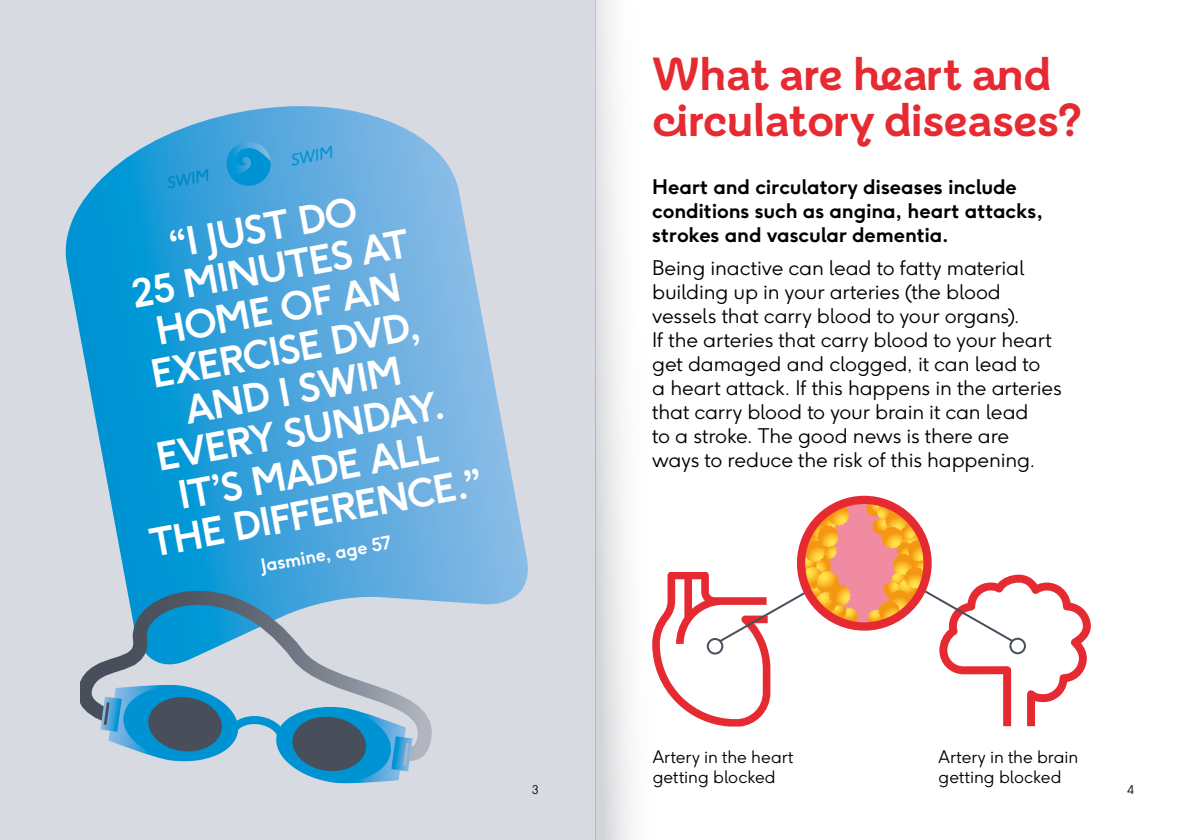
<style>
.page{position:relative;width:1191px;height:840px;background:#fff}
.page>*{position:absolute;margin:0;border:0;box-sizing:border-box;transform-origin:0 0}
.t1{font:700 46px/46px "BHF";letter-spacing:-.005em;color:#e62a32}
.t2{font:700 38.2px/41.4px "F37 Ginger";color:#fff;text-align:center}
.t3{font:300 20px/24px "F37 Ginger";letter-spacing:-.005em;color:#000}
.t4{font:700 20px/24px "F37 Ginger";letter-spacing:-.01em;color:#000}
.t5{font:700 18px "F37 Ginger";color:#fff}
.t6{font:300 17px/20.4px "F37 Ginger";color:#000}
.t7{font:italic 15.6px "F37 Ginger";color:#0093d3}
.t8{font:300 12px "F37 Ginger";color:#000}
</style>
<div class="page">
<div style="left:0;top:0;width:595px;height:839px;background:#d7dae0"></div>
<svg style="left:65px;top:106px;width:463px;height:499px"></svg>
<svg style="left:225px;top:141px;width:48px;height:46px;background:#239cd7"></svg>
<svg style="left:80px;top:564px;width:354px;height:197px"></svg>
<svg style="left:100px;top:684px;width:312px;height:100px"></svg>
<svg style="left:168px;top:169px;width:40px;height:19px"></svg>
<div style="left:800px;top:498px;width:128px;height:129px;background:#f08ba1;border-radius:50%"></div>
<svg style="left:865px;top:504px;width:225px;height:221px"></svg>
<svg style="left:669px;top:504px;width:189px;height:222px"></svg>
<div style="left:797px;top:495px;width:134px;height:135px;border:8px solid #e62a32;border-radius:50%"></div>
<svg style="left:708px;top:638px;width:14px;height:15px"></svg>
<div style="left:707px;top:637px;width:16px;height:17px;border:2px solid #484f5b;border-radius:50%"></div>
<svg style="left:1010px;top:638px;width:15px;height:15px"></svg>
<div style="left:1009px;top:637px;width:17px;height:17px;border:2px solid #484f5b;border-radius:50%"></div>
<svg style="left:595px;top:0;width:74px;height:839px"></svg>
<p class="t7" style="left:165px;top:173px;width:44px;rotate:-10deg">SWIM</p>
<p class="t7" style="left:289px;top:150px;width:44px;rotate:-10deg">SWIM</p>
<h2 class="t2" style="left:96px;top:236px;width:339px;rotate:-10deg">“I JUST DO<br>25 MINUTES AT<br>HOME OF AN<br>EXERCISE DVD,<br>AND I SWIM<br>EVERY SUNDAY.<br>IT’S MADE ALL<br>THE DIFFERENCE.”</h2>
<p class="t5" style="left:259px;top:553px;width:134px;rotate:-10deg">Jasmine, age 57</p>
<h1 class="t1" style="left:652px;top:51px;width:431px">What are heart and circulatory diseases?</h1>
<p class="t4" style="left:652px;top:174px;width:392px">Heart and circulatory diseases include conditions such as angina, heart attacks, strokes and vascular dementia.</p>
<p class="t3" style="left:652px;top:255px;width:411px">Being inactive can lead to fatty material building up in your arteries (the blood vessels that carry blood to your organs).<br>If the arteries that carry blood to your heart get damaged and clogged, it can lead to<br>a heart attack. If this happens in the arteries that carry blood to your brain it can lead<br>to a stroke. The good news is there are<br>ways to reduce the risk of this happening.</p>
<p class="t6" style="left:652px;top:746px;width:142px">Artery in the heart getting blocked</p>
<p class="t6" style="left:938px;top:746px;width:141px">Artery in the brain getting blocked</p>
<p class="t8" style="left:532px;top:782px;width:8px">3</p>
<p class="t8" style="left:1127px;top:782px;width:8px">4</p>
</div>
